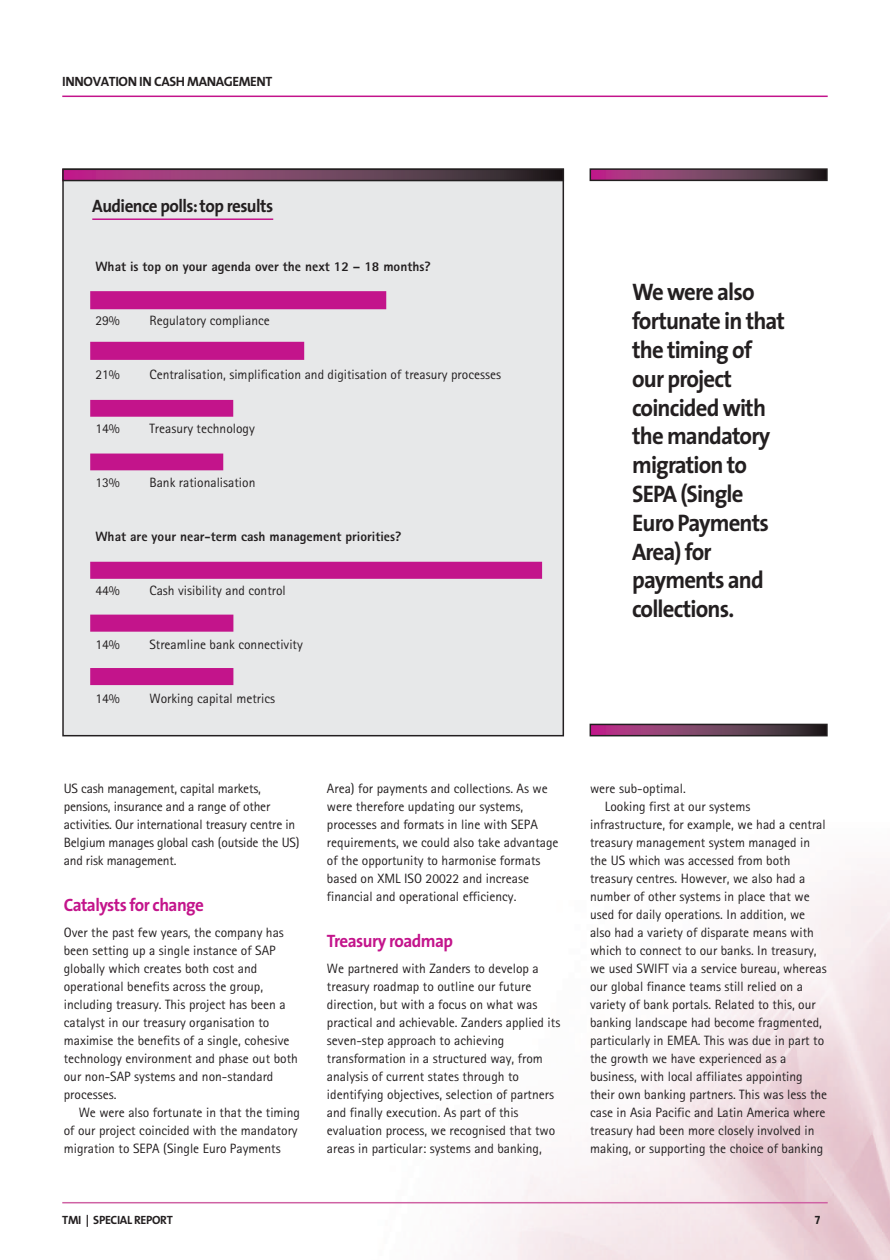
<style>
.page{position:relative;width:890px;height:1260px;background:#fff}
.page>*{position:absolute;margin:0;border:0;box-sizing:border-box;transform-origin:0 0}
.t1{font:700 24px/28.8px "VA The Sans";letter-spacing:-.035em;color:#231f20;scale:.95 1}
.t2{font:700 18px "VA The Sans";letter-spacing:-.03em;color:#c3148b;scale:.95 1}
.t3{font:700 18px "VA The Sans";letter-spacing:-.03em;color:#231f20;scale:.95 1}
.t4{font:13.5px/18px "Rotis Sans Serif";color:#231f20}
.t5{font:800 13.5px "Rotis Sans Serif";color:#231f20}
.t6{font:13.5px "The Sans Grundfos 7 B";letter-spacing:-.03em;color:#231f20}
.t7{font:12px "The Sans Grundfos 7 B";letter-spacing:-.03em;color:#231f20}
</style>
<div class="page">
<hr style="left:62px;top:1202px;width:766px;height:1px;background:#cf62a4">
<hr style="left:62px;top:96px;width:766px;height:1px;background:#c3148b">
<div style="left:64px;top:170px;width:499px;height:565px;background:#e7e8e9"></div>
<hr style="left:92px;top:218px;width:181px;height:2px;background:#c3148b">
<svg style="left:65px;top:172px;width:496px;height:6px;background:#753a5f"></svg>
<div style="left:62px;top:169px;width:502px;height:12px;border:2px solid #231f20"></div>
<svg style="left:90px;top:291px;width:296px;height:19px;background:#c41e8f"></svg>
<svg style="left:90px;top:341px;width:215px;height:19px;background:#c41e8f"></svg>
<svg style="left:90px;top:399px;width:144px;height:18px;background:#c52391"></svg>
<svg style="left:90px;top:453px;width:134px;height:17px;background:#c41c8e"></svg>
<svg style="left:90px;top:562px;width:452px;height:70px"></svg>
<div style="left:90px;top:668px;width:144px;height:17px;background:#c3148b"></div>
<svg style="left:593px;top:171px;width:232px;height:7px;background:#753b5f"></svg>
<div style="left:590px;top:168px;width:238px;height:13px;border:2px solid #231f20"></div>
<svg style="left:593px;top:727px;width:232px;height:6px"></svg>
<div style="left:590px;top:724px;width:238px;height:12px;border:2px solid #231f20"></div>
<p class="t6" style="left:62px;top:76px;width:212px">INNOVATION IN CASH MANAGEMENT</p>
<h2 class="t3" style="left:92px;top:199px;width:192px">Audience polls:top results</h2>
<p class="t5" style="left:95px;top:261px;width:337px">What is top on your agenda over the next 12 – 18 months?</p>
<p class="t4" style="left:95px;top:313px;width:26px">29%</p>
<p class="t4" style="left:149px;top:313px;width:122px">Regulatory compliance</p>
<p class="t4" style="left:95px;top:367px;width:26px">21%</p>
<p class="t4" style="left:149px;top:367px;width:353px">Centralisation, simplification and digitisation of treasury processes</p>
<p class="t4" style="left:95px;top:421px;width:26px">14%</p>
<p class="t4" style="left:149px;top:421px;width:107px">Treasury technology</p>
<p class="t4" style="left:95px;top:475px;width:26px">13%</p>
<p class="t4" style="left:149px;top:475px;width:107px">Bank rationalisation</p>
<p class="t5" style="left:95px;top:531px;width:307px">What are your near-term cash management priorities?</p>
<p class="t4" style="left:95px;top:583px;width:26px">44%</p>
<p class="t4" style="left:149px;top:583px;width:138px">Cash visibility and control</p>
<p class="t4" style="left:95px;top:637px;width:26px">14%</p>
<p class="t4" style="left:149px;top:637px;width:155px">Streamline bank connectivity</p>
<p class="t4" style="left:95px;top:691px;width:26px">14%</p>
<p class="t4" style="left:149px;top:691px;width:127px">Working capital metrics</p>
<h1 class="t1" style="left:632px;top:280px;width:162px">We were also fortunate in that the timing of our project coincided with the mandatory migration to<br>SEPA (Single<br>Euro Payments<br>Area) for payments and collections.</h1>
<p class="t4" style="left:64px;top:781px;width:237px">US cash management, capital markets, pensions, insurance and a range of other activities. Our international treasury centre in Belgium manages global cash (outside the US) and risk management.</p>
<h2 class="t2" style="left:64px;top:898px;width:149px">Catalysts for change</h2>
<p class="t4" style="left:64px;top:925px;width:236px">Over the past few years, the company has been setting up a single instance of SAP globally which creates both cost and operational benefits across the group, including treasury. This project has been a catalyst in our treasury organisation to maximise the benefits of a single, cohesive technology environment and phase out both our non-SAP systems and non-standard processes.</p>
<p class="t4" style="left:64px;top:1105px;width:238px;text-indent:15px">We were also fortunate in that the timing of our project coincided with the mandatory migration to SEPA (Single Euro Payments</p>
<p class="t4" style="left:327px;top:781px;width:233px">Area) for payments and collections. As we were therefore updating our systems, processes and formats in line with SEPA requirements, we could also take advantage of the opportunity to harmonise formats based on XML ISO 20022 and increase financial and operational efficiency.</p>
<h2 class="t2" style="left:327px;top:934px;width:134px">Treasury roadmap</h2>
<p class="t4" style="left:327px;top:961px;width:235px">We partnered with Zanders to develop a treasury roadmap to outline our future direction, but with a focus on what was practical and achievable. Zanders applied its seven-step approach to achieving transformation in a structured way, from analysis of current states through to identifying objectives, selection of partners and finally execution. As part of this evaluation process, we recognised that two areas in particular: systems and banking,</p>
<p class="t4" style="left:590px;top:781px;width:97px">were sub-optimal.</p>
<p class="t4" style="left:605px;top:799px;width:147px">Looking first at our systems</p>
<p class="t4" style="left:590px;top:817px;width:237px">infrastructure, for example, we had a central</p>
<p class="t4" style="left:590px;top:835px;width:222px">treasury management system managed in</p>
<p class="t4" style="left:590px;top:853px;width:202px">the US which was accessed from both</p>
<p class="t4" style="left:590px;top:871px;width:217px">treasury centres. However, we also had a</p>
<p class="t4" style="left:590px;top:889px;width:221px">number of other systems in place that we</p>
<p class="t4" style="left:590px;top:907px;width:217px">used for daily operations. In addition, we</p>
<p class="t4" style="left:590px;top:925px;width:225px">also had a variety of disparate means with</p>
<p class="t4" style="left:590px;top:943px;width:228px">which to connect to our banks. In treasury,</p>
<p class="t4" style="left:590px;top:961px;width:238px">we used SWIFT via a service bureau, whereas</p>
<p class="t4" style="left:590px;top:979px;width:214px">our global finance teams still relied on a</p>
<p class="t4" style="left:590px;top:997px;width:227px">variety of bank portals. Related to this, our</p>
<p class="t4" style="left:590px;top:1015px;width:233px">banking landscape had become fragmented,</p>
<p class="t4" style="left:590px;top:1033px;width:236px">particularly in EMEA. This was due in part to</p>
<p class="t4" style="left:590px;top:1051px;width:198px">the growth we have experienced as a</p>
<p class="t4" style="left:590px;top:1069px;width:214px">business, with local affiliates appointing</p>
<p class="t4" style="left:590px;top:1087px;width:239px">their own banking partners. This was less the</p>
<p class="t4" style="left:590px;top:1105px;width:237px">case in Asia Pacific and Latin America where</p>
<p class="t4" style="left:590px;top:1123px;width:226px">treasury had been more closely involved in</p>
<p class="t4" style="left:590px;top:1141px;width:235px">making, or supporting the choice of banking</p>
<p class="t7" style="left:62px;top:1216px;width:112px">TMI | SPECIAL REPORT</p>
<p class="t7" style="left:815px;top:1216px;width:7px">7</p>
</div>
